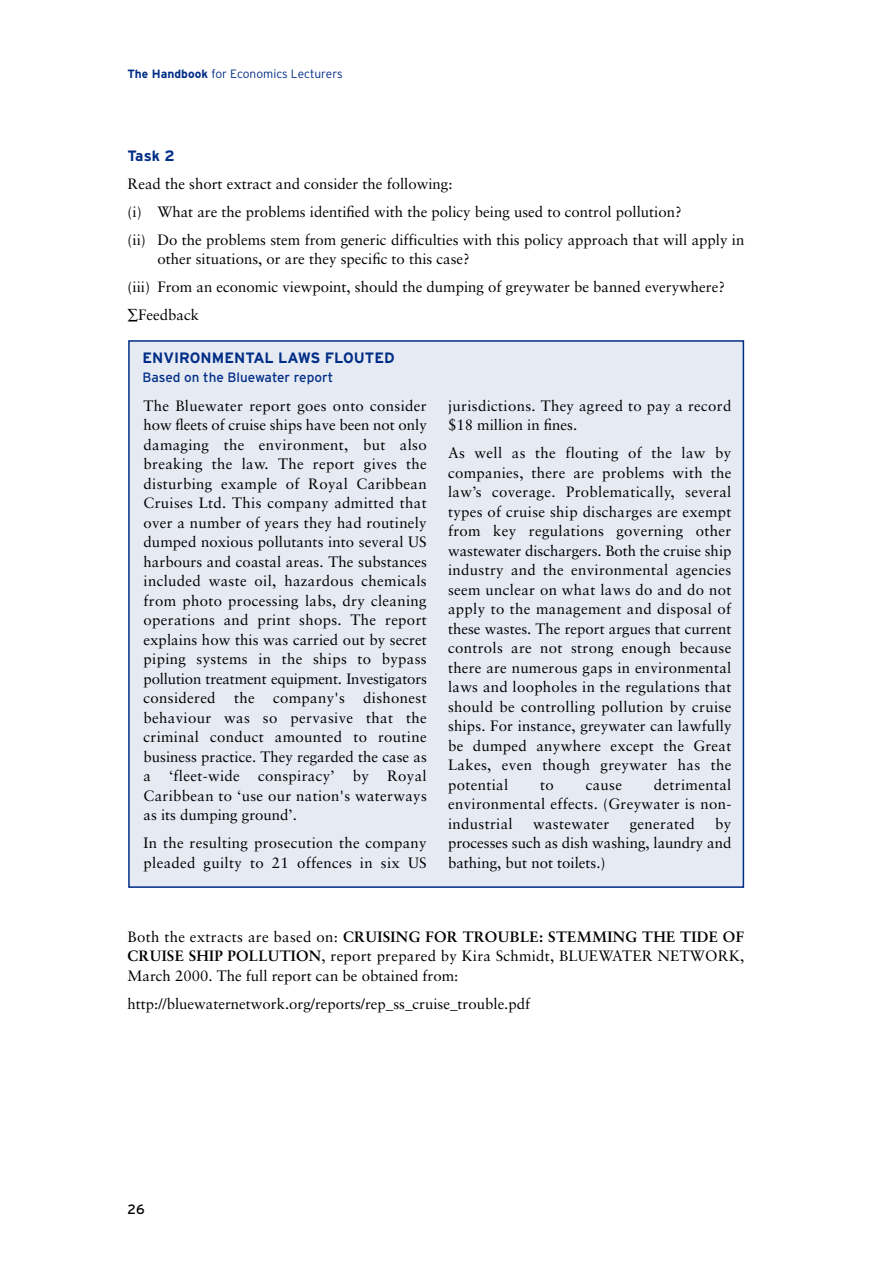
<style>
.page{position:relative;width:893px;height:1263px;background:#fff}
.page>*{position:absolute;margin:0;border:0;box-sizing:border-box;transform-origin:0 0}
.t1{font:15px/19.5px "Sabon";color:#000;text-align:justify}
.t2{font:15px/19.5px "Sabon";letter-spacing:.02em;color:#000}
.t3{font:700 15px "Interstate";color:#002d86}
.t4{font:13.5px "Interstate";color:#002d86}
.t5{font:13.5px "Interstate";color:#000}
.t6{font:300 12px "Interstate";color:#002d86}
.s1{font-weight:700}
</style>
<div class="page">
<div style="left:129px;top:341px;width:614px;height:546px;background:#e6eaf3"></div>
<div style="left:128px;top:340px;width:616px;height:548px;border:2px solid #002d86"></div>
<p class="t6" style="left:128px;top:66px;width:217px"><span class="s1">The Handbook</span> for Economics Lecturers</p>
<p class="t3" style="left:128px;top:147px;width:49px">Task 2</p>
<p class="t1" style="left:128px;top:171px;width:618px;line-height:28px;text-align:left">Read the short extract and consider the following:<br>(i) What are the problems identified with the policy being used to control pollution?<br>(ii) Do the problems stem from generic difficulties with this policy approach that will apply in</p>
<p class="t1" style="left:128px;top:246px;width:599px;line-height:28px;text-align:left;text-indent:30px">other situations, or are they specific to this case?<br>(iii) From an economic viewpoint, should the dumping of greywater be banned everywhere? ∑Feedback</p>
<p class="t3" style="left:142px;top:349px;width:254px">ENVIRONMENTAL LAWS FLOUTED</p>
<p class="t4" style="left:142px;top:370px;width:192px">Based on the Bluewater report</p>
<p class="t1" style="left:144px;top:397px;width:285px">The Bluewater report goes onto consider how fleets of cruise ships have been not only damaging the environment, but also breaking the law. The report gives the disturbing example of Royal Caribbean Cruises Ltd. This company admitted that over a number of years they had routinely dumped noxious pollutants into several US harbours and coastal areas. The substances included waste oil, hazardous chemicals from photo processing labs, dry cleaning operations and print shops. The report explains how this was carried out by secret piping systems in the ships to bypass pollution treatment equipment. Investigators considered the company's dishonest behaviour was so pervasive that the criminal conduct amounted to routine business practice. They regarded the case as a ‘fleet-wide conspiracy’ by Royal Caribbean to ‘use our nation's waterways as its dumping ground’.</p>
<p class="t2" style="left:144px;top:835px;width:285px">In the resulting prosecution the company pleaded guilty to 21 offences in six US</p>
<p class="t2" style="left:448px;top:397px;width:285px">jurisdictions. They agreed to pay a record $18 million in fines.</p>
<p class="t1" style="left:448px;top:445px;width:285px">As well as the flouting of the law by companies, there are problems with the law’s coverage. Problematically, several types of cruise ship discharges are exempt from key regulations governing other wastewater dischargers. Both the cruise ship industry and the environmental agencies seem unclear on what laws do and do not apply to the management and disposal of these wastes. The report argues that current controls are not strong enough because there are numerous gaps in environmental laws and loopholes in the regulations that should be controlling pollution by cruise ships. For instance, greywater can lawfully be dumped anywhere except the Great Lakes, even though greywater has the potential</p>
<p class="t1" style="left:448px;top:776px;width:285px;text-indent:206px">detrimental environmental effects. (Greywater is non&shy;industrial</p>
<p class="t1" style="left:540px;top:776px;width:15px">to</p>
<p class="t1" style="left:586px;top:776px;width:38px">cause</p>
<p class="t1" style="left:448px;top:815px;width:285px;text-indent:267px">by processes such as dish washing, laundry and bathing, but not toilets.)</p>
<p class="t2" style="left:533px;top:815px;width:78px">wastewater</p>
<p class="t2" style="left:630px;top:815px;width:67px">generated</p>
<p class="t1" style="left:128px;top:928px;width:618px">Both the extracts are based on: <span class="s1">CRUISING FOR TROUBLE: STEMMING THE TIDE OF CRUISE SHIP POLLUTION</span>, report prepared by Kira Schmidt, BLUEWATER NETWORK, March 2000. The full report can be obtained from:</p>
<p class="t1" style="left:128px;top:995px;width:404px">http://bluewaternetwork.org/reports/rep_ss_cruise_trouble.pdf</p>
<p class="t5" style="left:128px;top:1202px;width:19px">26</p>
</div>
